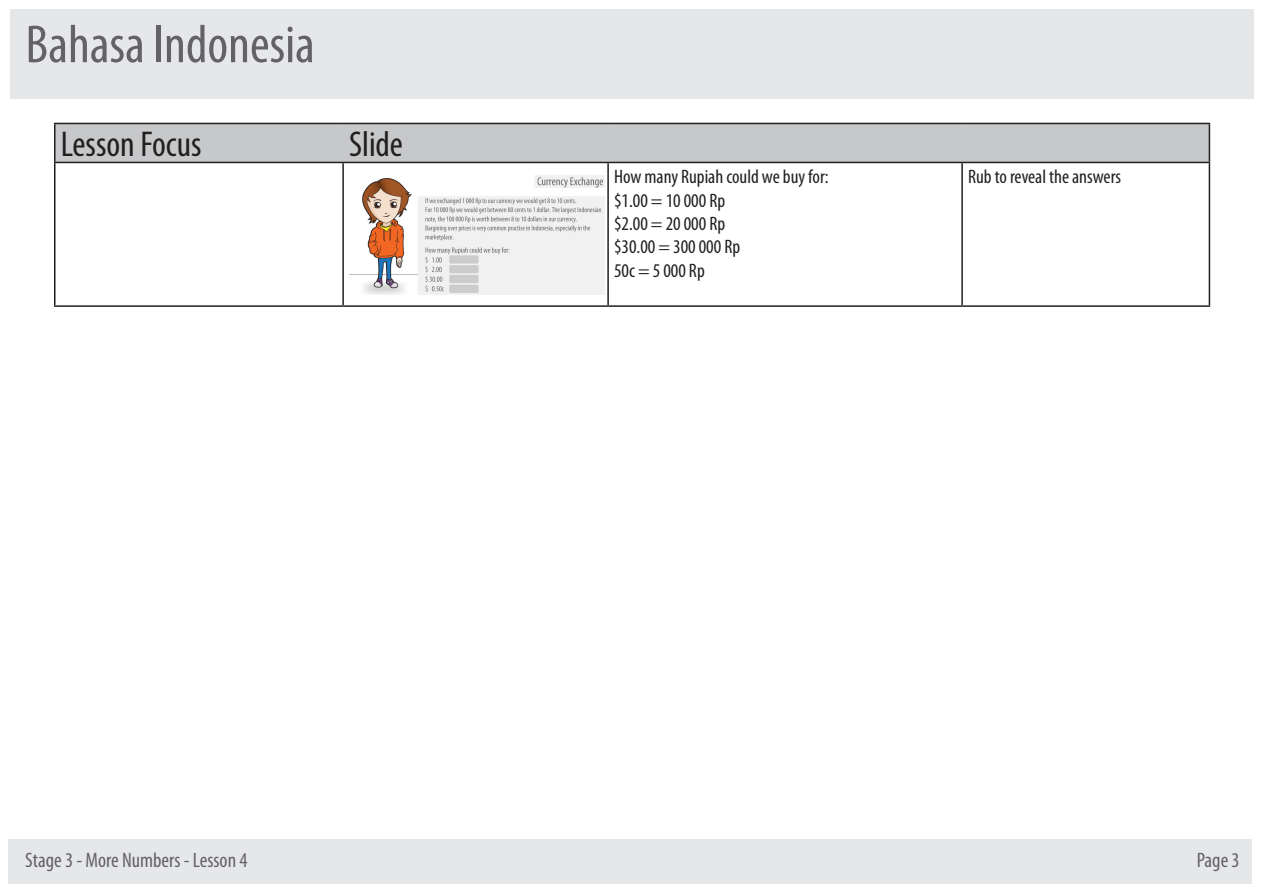
<style>
.page{position:relative;width:1263px;height:893px;background:#fff}
.page>*{position:absolute;margin:0;border:0;box-sizing:border-box;transform-origin:0 0}
.t1{font:condensed 54px "Myriad Pro";color:#636366}
.t2{font:condensed 36px "Myriad Pro";color:#231f20}
.t3{font:condensed 21px "Myriad Pro";color:#636366}
.t4{font:condensed 19.5px "Myriad Pro";color:#231f20}
</style>
<div class="page">
<div style="left:10px;top:9px;width:1243px;height:90px;background:#e6e7e9"></div>
<div style="left:9px;top:839px;width:1243px;height:45px;background:#e6e7e9"></div>
<div style="left:56px;top:124px;width:1153px;height:38px;background:#c7c8ca"></div>
<hr style="left:54px;top:163px;width:2px;height:142px;background:#231f20">
<hr style="left:342px;top:163px;width:2px;height:142px;background:#231f20">
<hr style="left:607px;top:163px;width:2px;height:142px;background:#231f20">
<hr style="left:961px;top:163px;width:2px;height:142px;background:#231f20">
<hr style="left:1209px;top:163px;width:1px;height:142px;background:#231f20">
<hr style="left:54px;top:305px;width:289px;height:2px;background:#231f20">
<hr style="left:343px;top:305px;width:265px;height:2px;background:#231f20">
<hr style="left:608px;top:305px;width:354px;height:2px;background:#231f20">
<hr style="left:962px;top:305px;width:248px;height:2px;background:#231f20">
<hr style="left:54px;top:123px;width:289px;height:1px;background:#231f20">
<hr style="left:54px;top:124px;width:2px;height:38px;background:#231f20">
<hr style="left:343px;top:123px;width:265px;height:1px;background:#231f20">
<hr style="left:608px;top:123px;width:354px;height:1px;background:#231f20">
<hr style="left:962px;top:123px;width:248px;height:1px;background:#231f20">
<hr style="left:1209px;top:124px;width:1px;height:38px;background:#231f20">
<hr style="left:54px;top:162px;width:289px;height:1px;background:#231f20">
<hr style="left:343px;top:162px;width:265px;height:1px;background:#231f20">
<hr style="left:608px;top:162px;width:354px;height:1px;background:#231f20">
<hr style="left:962px;top:162px;width:248px;height:1px;background:#231f20">
<img style="left:349px;top:175px;width:255px;height:119px">
<p class="t1" style="left:26px;top:12px;width:291px">Bahasa Indonesia</p>
<p class="t2" style="left:61px;top:123px;width:142px">Lesson Focus</p>
<p class="t2" style="left:349px;top:123px;width:55px">Slide</p>
<p class="t4" style="left:614px;top:165px;width:216px">How many Rupiah could we buy for:</p>
<p class="t4" style="left:614px;top:188px;width:113px">$1.00 = 10 000 Rp</p>
<p class="t4" style="left:614px;top:212px;width:113px">$2.00 = 20 000 Rp</p>
<p class="t4" style="left:614px;top:235px;width:128px">$30.00 = 300 000 Rp</p>
<p class="t4" style="left:614px;top:258px;width:92px">50c = 5 000 Rp</p>
<p class="t4" style="left:968px;top:165px;width:155px">Rub to reveal the answers</p>
<p class="t3" style="left:25px;top:847px;width:224px">Stage 3 - More Numbers - Lesson 4</p>
<p class="t3" style="left:1197px;top:847px;width:44px">Page 3</p>
</div>
